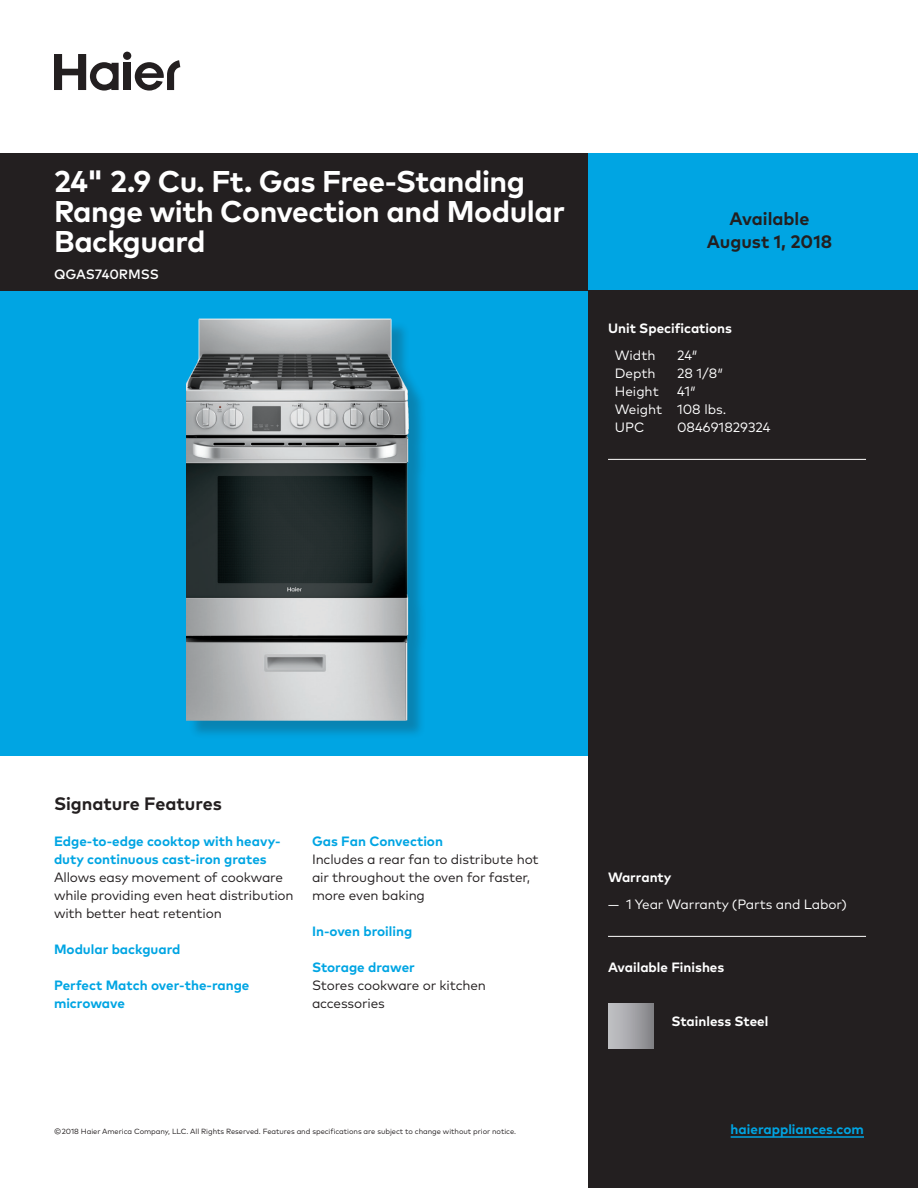
<style>
.page{position:relative;width:918px;height:1188px;background:#fff}
.page>*{position:absolute;margin:0;border:0;box-sizing:border-box;transform-origin:0 0}
.Headline__Product_Na{font:700 30px/30px "Mark OT";letter-spacing:-.015em;color:#fff}
.Headline__Signature{font:700 18px/22.5px "Mark OT";color:#231f20;text-align:center}
.Subhead__Signature_F{font:13.5px/18px "Mark OT";letter-spacing:-.01em;color:#231f20}
.Subhead__Signature_F-2{font:700 13.5px/18px "Mark OT";color:#00a5e3}
.t1{font:13.5px/18px "Mark OT";color:#fff}
.Header__Right_Rail{font:700 13.5px "Mark OT";color:#fff}
.SKU__Front{font:500 13.5px "Mark OT";letter-spacing:-.005em;color:#fff}
.t2{font:7.5px "Mark OT";letter-spacing:-.005em;color:#231f20}
.s1{font-weight:700;color:#00a5e3}
</style>
<div class="page">
<div style="left:0;top:153px;width:918px;height:603px;background:#00a5e3"></div>
<div style="left:588px;top:291px;width:330px;height:897px;background:#231f20"></div>
<div style="left:0;top:153px;width:588px;height:138px;background:#231f20"></div>
<div style="left:123px;top:63px;width:8px;height:27px;background:#231f20"></div>
<div style="left:123px;top:52px;width:8px;height:8px;background:#231f20;border-radius:50%"></div>
<svg style="left:54px;top:54px;width:65px;height:37px"></svg>
<svg style="left:135px;top:60px;width:45px;height:31px"></svg>
<hr style="left:731px;top:1136px;width:133px;height:2px;background:#00a5e3">
<hr style="left:608px;top:459px;width:258px;height:1px;background:#fff">
<hr style="left:608px;top:936px;width:258px;height:1px;background:#fff">
<div style="left:609px;top:1003px;width:45px;height:45px;background:linear-gradient(to right,#c4c5c8,#848488)"></div>
<div style="left:188px;top:321px;width:239px;height:418px;background:#231f20;opacity:.25"></div>
<img style="left:186px;top:318px;width:223px;height:403px">
<p class="Headline__Product_Na" style="left:54px;top:166px;width:513px">24" 2.9 Cu. Ft. Gas Free-Standing<br>Range with Convection and Modular<br>Backguard</p>
<p class="SKU__Front" style="left:54px;top:266px;width:106px">QGAS740RMSS</p>
<p class="Headline__Signature" style="left:707px;top:207px;width:127px">Available<br>August 1, 2018</p>
<p class="Header__Right_Rail" style="left:608px;top:319px;width:126px">Unit Specifications</p>
<p class="t1" style="left:615px;top:346px;width:42px">Width</p>
<p class="t1" style="left:677px;top:346px;width:22px">24″</p>
<p class="t1" style="left:615px;top:364px;width:42px">Depth</p>
<p class="t1" style="left:677px;top:364px;width:48px">28 1/8″</p>
<p class="t1" style="left:615px;top:382px;width:46px">Height</p>
<p class="t1" style="left:615px;top:382px;width:113px;text-indent:62px">41″<br>Weight 108 lbs.<br>UPC</p>
<p class="t1" style="left:677px;top:418px;width:95px">084691829324</p>
<p class="Headline__Signature" style="left:54px;top:792px;width:169px">Signature Features</p>
<p class="Subhead__Signature_F" style="left:54px;top:832px;width:241px"><span class="s1">Edge-to-edge cooktop with heavy&shy;duty continuous cast-iron grates </span>Allows easy movement of cookware while providing even heat distribution with better heat retention</p>
<p class="Subhead__Signature_F-2" style="left:54px;top:940px;width:128px">Modular backguard</p>
<p class="Subhead__Signature_F-2" style="left:54px;top:976px;width:197px">Perfect Match over-the-range microwave</p>
<p class="Subhead__Signature_F" style="left:312px;top:832px;width:228px"><span class="s1">Gas Fan Convection<br></span>Includes a rear fan to distribute hot air throughout the oven for faster, more even baking</p>
<p class="Subhead__Signature_F-2" style="left:312px;top:922px;width:102px">In-oven broiling</p>
<p class="Subhead__Signature_F" style="left:312px;top:958px;width:175px"><span class="s1">Storage drawer<br></span>Stores cookware or kitchen accessories</p>
<p class="Header__Right_Rail" style="left:608px;top:868px;width:65px">Warranty</p>
<p class="t1" style="left:608px;top:895px;width:241px">— 1 Year Warranty (Parts and Labor)</p>
<p class="Header__Right_Rail" style="left:608px;top:958px;width:118px">Available Finishes</p>
<p class="Header__Right_Rail" style="left:671px;top:1012px;width:99px">Stainless Steel</p>
<p class="t2" style="left:54px;top:1127px;width:464px">© 2018 Haier America Company, LLC. All Rights Reserved. Features and specifications are subject to change without prior notice.</p>
<p class="Subhead__Signature_F-2" style="left:731px;top:1120px;width:135px">haierappliances.com</p>
</div>
